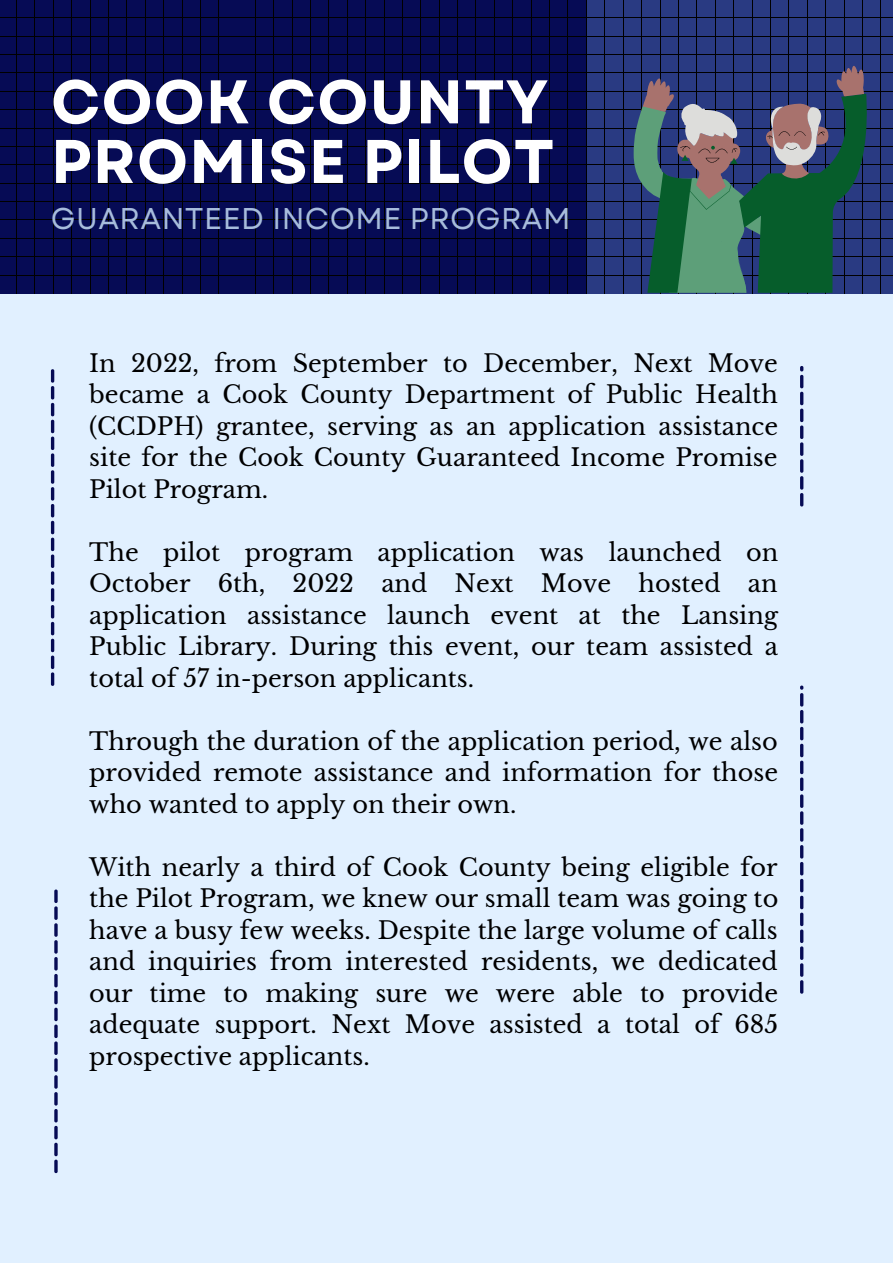
<style>
.page{position:relative;width:893px;height:1264px;background:#fff}
.page>*{position:absolute;margin:0;border:0;box-sizing:border-box;transform-origin:0 0}
.t1{font:700 61.5px/59.6px "Garet";letter-spacing:.015em;color:#fff}
.t2{font:30px "Garet";letter-spacing:.015em;color:#a7bcdc}
.t3{font:24px/31.5px "Libre Baskerville";color:#000;text-align:justify}
</style>
<div class="page">
<div style="left:0;top:0;width:892px;height:1262px;background:#e1f0ff"></div>
<svg style="left:800px;top:685px;width:3px;height:308px"></svg>
<svg style="left:800px;top:366px;width:3px;height:140px"></svg>
<svg style="left:51px;top:369px;width:3px;height:317px"></svg>
<svg style="left:54px;top:889px;width:4px;height:284px"></svg>
<div style="left:568px;top:0;width:324px;height:293px;background:#293a82"></div>
<hr style="left:586px;top:0;width:1px;height:293px;background:#000">
<hr style="left:604px;top:0;width:1px;height:293px;background:#000">
<hr style="left:623px;top:0;width:1px;height:293px;background:#000">
<hr style="left:641px;top:0;width:1px;height:293px;background:#000">
<hr style="left:660px;top:0;width:1px;height:293px;background:#000">
<hr style="left:678px;top:0;width:1px;height:293px;background:#000">
<hr style="left:696px;top:0;width:1px;height:293px;background:#000">
<hr style="left:715px;top:0;width:1px;height:293px;background:#000">
<hr style="left:733px;top:0;width:1px;height:293px;background:#000">
<hr style="left:751px;top:0;width:1px;height:293px;background:#000">
<hr style="left:770px;top:0;width:1px;height:293px;background:#000">
<hr style="left:788px;top:0;width:1px;height:293px;background:#000">
<hr style="left:807px;top:0;width:1px;height:293px;background:#000">
<hr style="left:825px;top:0;width:1px;height:293px;background:#000">
<hr style="left:843px;top:0;width:1px;height:293px;background:#000">
<hr style="left:862px;top:0;width:1px;height:293px;background:#000">
<hr style="left:880px;top:0;width:1px;height:293px;background:#000">
<hr style="left:568px;top:18px;width:324px;height:1px;background:#000">
<hr style="left:568px;top:36px;width:324px;height:1px;background:#000">
<hr style="left:568px;top:54px;width:324px;height:1px;background:#000">
<hr style="left:568px;top:73px;width:324px;height:1px;background:#000">
<hr style="left:568px;top:91px;width:324px;height:1px;background:#000">
<hr style="left:568px;top:109px;width:324px;height:1px;background:#000">
<hr style="left:568px;top:128px;width:324px;height:1px;background:#000">
<hr style="left:568px;top:146px;width:324px;height:1px;background:#000">
<hr style="left:568px;top:165px;width:324px;height:1px;background:#000">
<hr style="left:568px;top:183px;width:324px;height:1px;background:#000">
<hr style="left:568px;top:201px;width:324px;height:1px;background:#000">
<hr style="left:568px;top:220px;width:324px;height:1px;background:#000">
<hr style="left:568px;top:238px;width:324px;height:1px;background:#000">
<hr style="left:568px;top:256px;width:324px;height:1px;background:#000">
<hr style="left:568px;top:275px;width:324px;height:1px;background:#000">
<div style="left:218px;top:0;width:368px;height:293px;background:#060b55"></div>
<hr style="left:237px;top:0;width:1px;height:293px;background:#000">
<hr style="left:255px;top:0;width:1px;height:293px;background:#000">
<hr style="left:273px;top:0;width:1px;height:293px;background:#000">
<hr style="left:292px;top:0;width:1px;height:293px;background:#000">
<hr style="left:310px;top:0;width:1px;height:293px;background:#000">
<hr style="left:328px;top:0;width:1px;height:293px;background:#000">
<hr style="left:347px;top:0;width:1px;height:293px;background:#000">
<hr style="left:365px;top:0;width:1px;height:293px;background:#000">
<hr style="left:384px;top:0;width:1px;height:293px;background:#000">
<hr style="left:402px;top:0;width:1px;height:293px;background:#000">
<hr style="left:420px;top:0;width:1px;height:293px;background:#000">
<hr style="left:439px;top:0;width:1px;height:293px;background:#000">
<hr style="left:457px;top:0;width:1px;height:293px;background:#000">
<hr style="left:475px;top:0;width:1px;height:293px;background:#000">
<hr style="left:494px;top:0;width:1px;height:293px;background:#000">
<hr style="left:512px;top:0;width:1px;height:293px;background:#000">
<hr style="left:531px;top:0;width:1px;height:293px;background:#000">
<hr style="left:549px;top:0;width:1px;height:293px;background:#000">
<hr style="left:567px;top:0;width:1px;height:293px;background:#000">
<hr style="left:218px;top:18px;width:368px;height:1px;background:#000">
<hr style="left:218px;top:36px;width:368px;height:1px;background:#000">
<hr style="left:218px;top:54px;width:368px;height:1px;background:#000">
<hr style="left:218px;top:73px;width:368px;height:1px;background:#000">
<hr style="left:218px;top:91px;width:368px;height:1px;background:#000">
<hr style="left:218px;top:109px;width:368px;height:1px;background:#000">
<hr style="left:218px;top:128px;width:368px;height:1px;background:#000">
<hr style="left:218px;top:146px;width:368px;height:1px;background:#000">
<hr style="left:218px;top:165px;width:368px;height:1px;background:#000">
<hr style="left:218px;top:183px;width:368px;height:1px;background:#000">
<hr style="left:218px;top:201px;width:368px;height:1px;background:#000">
<hr style="left:218px;top:220px;width:368px;height:1px;background:#000">
<hr style="left:218px;top:238px;width:368px;height:1px;background:#000">
<hr style="left:218px;top:256px;width:368px;height:1px;background:#000">
<hr style="left:218px;top:275px;width:368px;height:1px;background:#000">
<div style="left:0;top:0;width:237px;height:293px;background:#060b55"></div>
<hr style="left:16px;top:0;width:1px;height:293px;background:#000">
<hr style="left:35px;top:0;width:1px;height:293px;background:#000">
<hr style="left:53px;top:0;width:1px;height:293px;background:#000">
<hr style="left:71px;top:0;width:1px;height:293px;background:#000">
<hr style="left:90px;top:0;width:1px;height:293px;background:#000">
<hr style="left:108px;top:0;width:1px;height:293px;background:#000">
<hr style="left:127px;top:0;width:1px;height:293px;background:#000">
<hr style="left:145px;top:0;width:1px;height:293px;background:#000">
<hr style="left:163px;top:0;width:1px;height:293px;background:#000">
<hr style="left:182px;top:0;width:1px;height:293px;background:#000">
<hr style="left:200px;top:0;width:1px;height:293px;background:#000">
<hr style="left:218px;top:0;width:1px;height:293px;background:#000">
<hr style="left:0;top:18px;width:237px;height:1px;background:#000">
<hr style="left:0;top:36px;width:237px;height:1px;background:#000">
<hr style="left:0;top:54px;width:237px;height:1px;background:#000">
<hr style="left:0;top:73px;width:237px;height:1px;background:#000">
<hr style="left:0;top:91px;width:237px;height:1px;background:#000">
<hr style="left:0;top:109px;width:237px;height:1px;background:#000">
<hr style="left:0;top:128px;width:237px;height:1px;background:#000">
<hr style="left:0;top:146px;width:237px;height:1px;background:#000">
<hr style="left:0;top:165px;width:237px;height:1px;background:#000">
<hr style="left:0;top:183px;width:237px;height:1px;background:#000">
<hr style="left:0;top:201px;width:237px;height:1px;background:#000">
<hr style="left:0;top:220px;width:237px;height:1px;background:#000">
<hr style="left:0;top:238px;width:237px;height:1px;background:#000">
<hr style="left:0;top:256px;width:237px;height:1px;background:#000">
<hr style="left:0;top:275px;width:237px;height:1px;background:#000">
<svg style="left:633px;top:66px;width:240px;height:227px"></svg>
<h1 class="t1" style="left:51px;top:72px;width:505px">COOK COUNTY<br>PROMISE PILOT</h1>
<p class="t2" style="left:51px;top:196px;width:521px">GUARANTEED INCOME PROGRAM</p>
<p class="t3" style="left:89px;top:347px;width:690px">In 2022, from September to December, Next Move became a Cook County Department of Public Health (CCDPH) grantee, serving as an application assistance site for the Cook County Guaranteed Income Promise Pilot Program.</p>
<p class="t3" style="left:89px;top:536px;width:690px">The pilot program application was launched on October 6th, 2022 and Next Move hosted an application assistance launch event at the Lansing Public Library. During this event, our team assisted a total of 57 in-person applicants.</p>
<p class="t3" style="left:89px;top:725px;width:690px">Through the duration of the application period, we also provided remote assistance and information for those who wanted to apply on their own.</p>
<p class="t3" style="left:89px;top:851px;width:690px">With nearly a third of Cook County being eligible for the Pilot Program, we knew our small team was going to have a busy few weeks. Despite the large volume of calls and inquiries from interested residents, we dedicated our time to making sure we were able to provide adequate support. Next Move assisted a total of 685 prospective applicants.</p>
</div>
